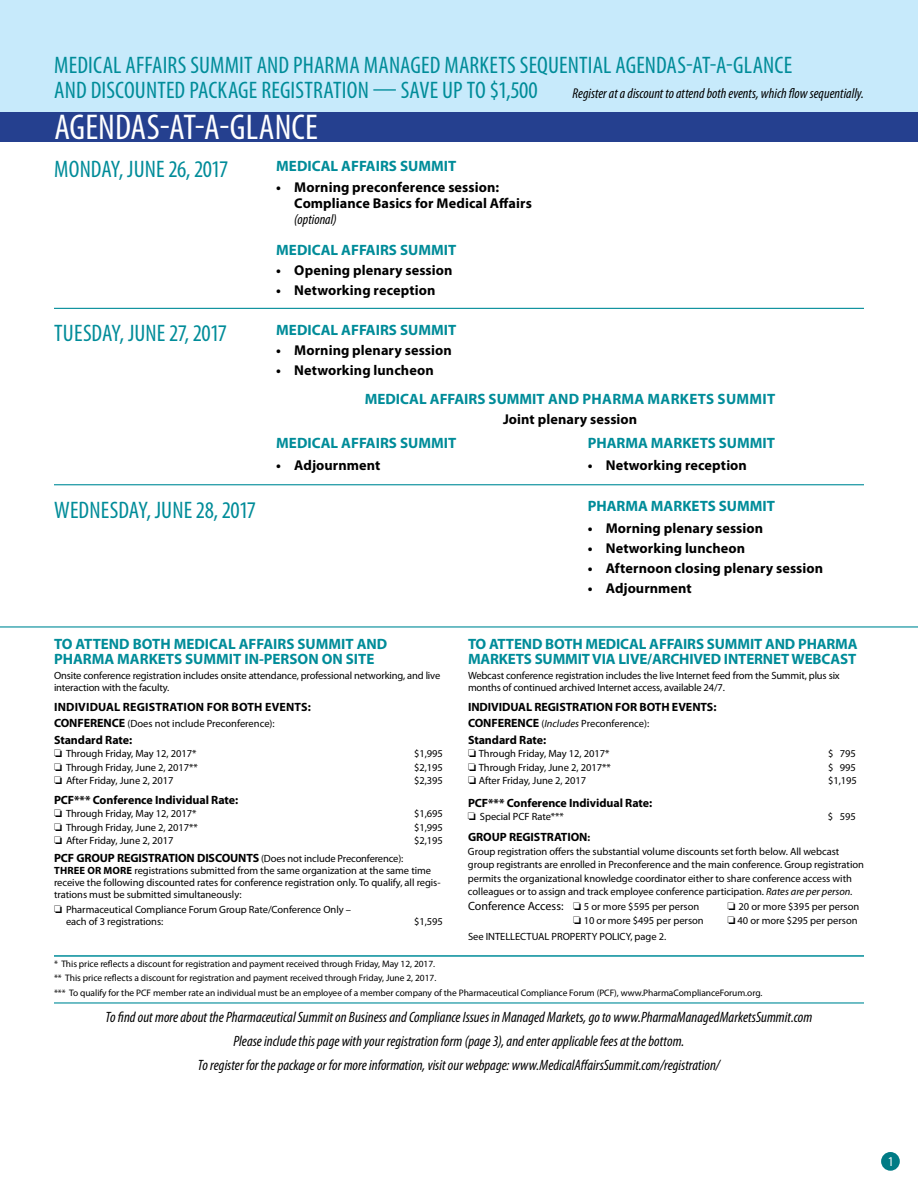
<style>
.page{position:relative;width:918px;height:1188px;background:#fff}
.page>*{position:absolute;margin:0;border:0;box-sizing:border-box;transform-origin:0 0}
.t1{font:condensed 36px "Myriad Pro";letter-spacing:.005em;color:#fff}
.t2{font:condensed 24px/25.5px "Myriad Pro";letter-spacing:.005em;color:#008c99}
.t3{font:700 15px/15px "Myriad Pro";color:#008c99}
.t4{font:italic condensed 15px/24px "Myriad Pro";color:#000;text-align:center}
.t5{font:700 14.25px/15.8px "Myriad Pro";letter-spacing:.005em;color:#000}
.t6{font:italic condensed 14.25px "Myriad Pro";color:#000}
.t7{font:condensed 13.5px "Myriad Pro";color:#fff}
.t8{font:700 12px "Myriad Pro";letter-spacing:-.005em;color:#000}
.t9{font:700 12px "Myriad Pro";letter-spacing:.015em;color:#000}
.t10{font:10.5px/12px "Myriad Pro";letter-spacing:-.005em;color:#000}
.t11{font:9.45px/14.2px "Myriad Pro";letter-spacing:-.005em;color:#000}
.s1{font-weight:700;font-size:12px}
.s2{font-weight:700}
.s3{font-style:italic}
.s4{font-size:10.5px}
.s5{font-size:12px}
</style>
<div class="page">
<div style="left:881px;top:1152px;width:19px;height:19px;background:#007b85;border-radius:50%"></div>
<div style="left:0;top:0;width:918px;height:112px;background:#c7eafb"></div>
<div style="left:0;top:112px;width:918px;height:30px;background:#25408f"></div>
<hr style="left:0;top:626px;width:918px;height:2px;background:#008c99">
<hr style="left:54px;top:308px;width:810px;height:1px;background:#008c99">
<hr style="left:54px;top:484px;width:810px;height:1px;background:#008c99">
<hr style="left:54px;top:955px;width:810px;height:2px;background:#008c99">
<hr style="left:54px;top:1002px;width:810px;height:2px;background:#008c99">
<h2 class="t2" style="left:54px;top:52px;width:740px">MEDICAL AFFAIRS SUMMIT AND PHARMA MANAGED MARKETS SEQUENTIAL AGENDAS-AT-A-GLANCE<br>AND DISCOUNTED PACKAGE REGISTRATION — SAVE UP TO $1,500</h2>
<h3 class="t6" style="left:573px;top:85px;width:293px">Register at a discount to attend both events, which flow sequentially.</h3>
<h1 class="t1" style="left:54px;top:105px;width:265px">AGENDAS-AT-A-GLANCE</h1>
<h2 class="t2" style="left:54px;top:156px;width:176px">MONDAY, JUNE 26, 2017</h2>
<h2 class="t2" style="left:54px;top:320px;width:174px">TUESDAY, JUNE 27, 2017</h2>
<h2 class="t2" style="left:54px;top:497px;width:203px">WEDNESDAY, JUNE 28, 2017</h2>
<h3 class="t3" style="left:276px;top:158px;width:182px">MEDICAL AFFAIRS SUMMIT</h3>
<h3 class="t5" style="left:294px;top:179px;width:239px;text-indent:-18px">• Morning preconference session:<br>Compliance Basics for Medical Affairs</h3>
<h3 class="t6" style="left:294px;top:210px;width:44px">(optional)</h3>
<h3 class="t3" style="left:276px;top:242px;width:182px">MEDICAL AFFAIRS SUMMIT</h3>
<h3 class="t5" style="left:276px;top:262px;width:178px">• Opening plenary session</h3>
<h3 class="t5" style="left:276px;top:282px;width:161px">• Networking reception</h3>
<h3 class="t3" style="left:276px;top:322px;width:182px">MEDICAL AFFAIRS SUMMIT</h3>
<h3 class="t5" style="left:276px;top:342px;width:177px">• Morning plenary session</h3>
<h3 class="t5" style="left:276px;top:362px;width:159px">• Networking luncheon</h3>
<h3 class="t3" style="left:365px;top:391px;width:412px">MEDICAL AFFAIRS SUMMIT AND PHARMA MARKETS SUMMIT</h3>
<h3 class="t5" style="left:503px;top:411px;width:136px">Joint plenary session</h3>
<h3 class="t3" style="left:276px;top:435px;width:182px">MEDICAL AFFAIRS SUMMIT</h3>
<h3 class="t5" style="left:276px;top:456px;width:106px">• Adjournment</h3>
<h3 class="t3" style="left:588px;top:435px;width:189px">PHARMA MARKETS SUMMIT</h3>
<h3 class="t5" style="left:588px;top:456px;width:161px">• Networking reception</h3>
<h3 class="t3" style="left:588px;top:498px;width:189px">PHARMA MARKETS SUMMIT</h3>
<h3 class="t5" style="left:588px;top:519px;width:177px">• Morning plenary session</h3>
<h3 class="t5" style="left:588px;top:540px;width:159px">• Networking luncheon</h3>
<h3 class="t5" style="left:588px;top:560px;width:237px">• Afternoon closing plenary session</h3>
<h3 class="t5" style="left:588px;top:580px;width:106px">• Adjournment</h3>
<h3 class="t3" style="left:54px;top:636px;width:335px">TO ATTEND BOTH MEDICAL AFFAIRS SUMMIT AND<br>PHARMA MARKETS SUMMIT IN-PERSON ON SITE</h3>
<p class="t10" style="left:54px;top:669px;width:388px">Onsite conference registration includes onsite attendance, professional networking, and live interaction with the faculty.</p>
<p class="t9" style="left:54px;top:699px;width:258px">INDIVIDUAL REGISTRATION FOR BOTH EVENTS:</p>
<p class="t10" style="left:54px;top:717px;width:222px"><span class="s1">CONFERENCE</span> (Does not include Preconference):</p>
<p class="t8" style="left:54px;top:732px;width:80px">Standard Rate:</p>
<p class="t10" style="left:54px;top:747px;width:144px">❏ Through Friday, May 12, 2017*</p>
<p class="t10" style="left:414px;top:747px;width:30px">$1,995</p>
<p class="t10" style="left:54px;top:761px;width:145px">❏ Through Friday, June 2, 2017**</p>
<p class="t10" style="left:414px;top:761px;width:30px">$2,195</p>
<p class="t10" style="left:54px;top:774px;width:121px">❏ After Friday, June 2, 2017</p>
<p class="t10" style="left:414px;top:774px;width:30px">$2,395</p>
<p class="t8" style="left:54px;top:792px;width:186px">PCF*** Conference Individual Rate:</p>
<p class="t10" style="left:54px;top:807px;width:144px">❏ Through Friday, May 12, 2017*</p>
<p class="t10" style="left:414px;top:807px;width:30px">$1,695</p>
<p class="t10" style="left:54px;top:821px;width:145px">❏ Through Friday, June 2, 2017**</p>
<p class="t10" style="left:414px;top:821px;width:30px">$1,995</p>
<p class="t10" style="left:54px;top:834px;width:121px">❏ After Friday, June 2, 2017</p>
<p class="t10" style="left:414px;top:834px;width:30px">$2,195</p>
<p class="t10" style="left:54px;top:852px;width:388px"><span class="s1">PCF GROUP REGISTRATION DISCOUNTS</span> (Does not include Preconference):<br><span class="s2">THREE OR MORE</span> registrations submitted from the same organization at the same time receive the following discounted rates for conference registration only. To qualify, all regis&shy;trations must be submitted simultaneously:</p>
<p class="t10" style="left:66px;top:903px;width:287px;text-indent:-12px">❏ Pharmaceutical Compliance Forum Group Rate/Conference Only – each of 3 registrations:</p>
<p class="t10" style="left:414px;top:915px;width:30px">$1,595</p>
<h3 class="t3" style="left:468px;top:636px;width:391px">TO ATTEND BOTH MEDICAL AFFAIRS SUMMIT AND PHARMA<br>MARKETS SUMMIT VIA LIVE/ARCHIVED INTERNET WEBCAST</h3>
<p class="t10" style="left:468px;top:669px;width:373px">Webcast conference registration includes the live Internet feed from the Summit, plus six months of continued archived Internet access, available 24/7.</p>
<p class="t8" style="left:468px;top:699px;width:250px">INDIVIDUAL REGISTRATION FOR BOTH EVENTS:</p>
<p class="t10" style="left:468px;top:717px;width:183px"><span class="s1">CONFERENCE</span> (<span class="s3">Includes</span> Preconference):</p>
<p class="t8" style="left:468px;top:732px;width:80px">Standard Rate:</p>
<p class="t10" style="left:468px;top:747px;width:143px">❏ Through Friday, May 12, 2017*</p>
<p class="t10" style="left:828px;top:747px;width:29px">$ 795</p>
<p class="t10" style="left:468px;top:761px;width:144px">❏ Through Friday, June 2, 2017**</p>
<p class="t10" style="left:828px;top:761px;width:29px">$ 995</p>
<p class="t10" style="left:468px;top:774px;width:120px">❏ After Friday, June 2, 2017</p>
<p class="t10" style="left:828px;top:774px;width:30px">$1,195</p>
<p class="t8" style="left:468px;top:795px;width:186px">PCF*** Conference Individual Rate:</p>
<p class="t10" style="left:468px;top:810px;width:97px">❏ Special PCF Rate***</p>
<p class="t10" style="left:828px;top:810px;width:29px">$ 595</p>
<p class="t8" style="left:468px;top:829px;width:124px">GROUP REGISTRATION<span class="s4">:</span></p>
<p class="t10" style="left:468px;top:844px;width:397px;line-height:13.5px">Group registration offers the substantial volume discounts set forth below. All webcast group registrants are enrolled in Preconference and the main conference. Group registration permits the organizational knowledge coordinator either to share conference access with colleagues or to assign and track employee conference participation. <span class="s3">Rates are per person.</span></p>
<p class="t10" style="left:468px;top:900px;width:233px"><span class="s5">Conference Access:</span> ❏ 5 or more $595 per person</p>
<p class="t10" style="left:727px;top:900px;width:133px">❏ 20 or more $395 per person</p>
<p class="t10" style="left:573px;top:914px;width:132px">❏ 10 or more $495 per person</p>
<p class="t10" style="left:727px;top:914px;width:132px">❏ 40 or more $295 per person</p>
<p class="t10" style="left:468px;top:930px;width:200px">See INTELLECTUAL PROPERTY POLICY, page 2.</p>
<p class="t11" style="left:54px;top:957px;width:710px">* This price reflects a discount for registration and payment received through Friday, May 12, 2017.<br>** This price reflects a discount for registration and payment received through Friday, June 2, 2017.<br>*** To qualify for the PCF member rate an individual must be an employee of a member company of the Pharmaceutical Compliance Forum (PCF), www.PharmaComplianceForum.org.</p>
<p class="t4" style="left:106px;top:1005px;width:708px">To find out more about the Pharmaceutical Summit on Business and Compliance Issues in Managed Markets, go to www.PharmaManagedMarketsSummit.com<br>Please include this page with your registration form (page 3), and enter applicable fees at the bottom.<br>To register for the package or for more information, visit our webpage: www.MedicalAffairsSummit.com/registration/</p>
<p class="t7" style="left:888px;top:1153px;width:7px">1</p>
</div>
